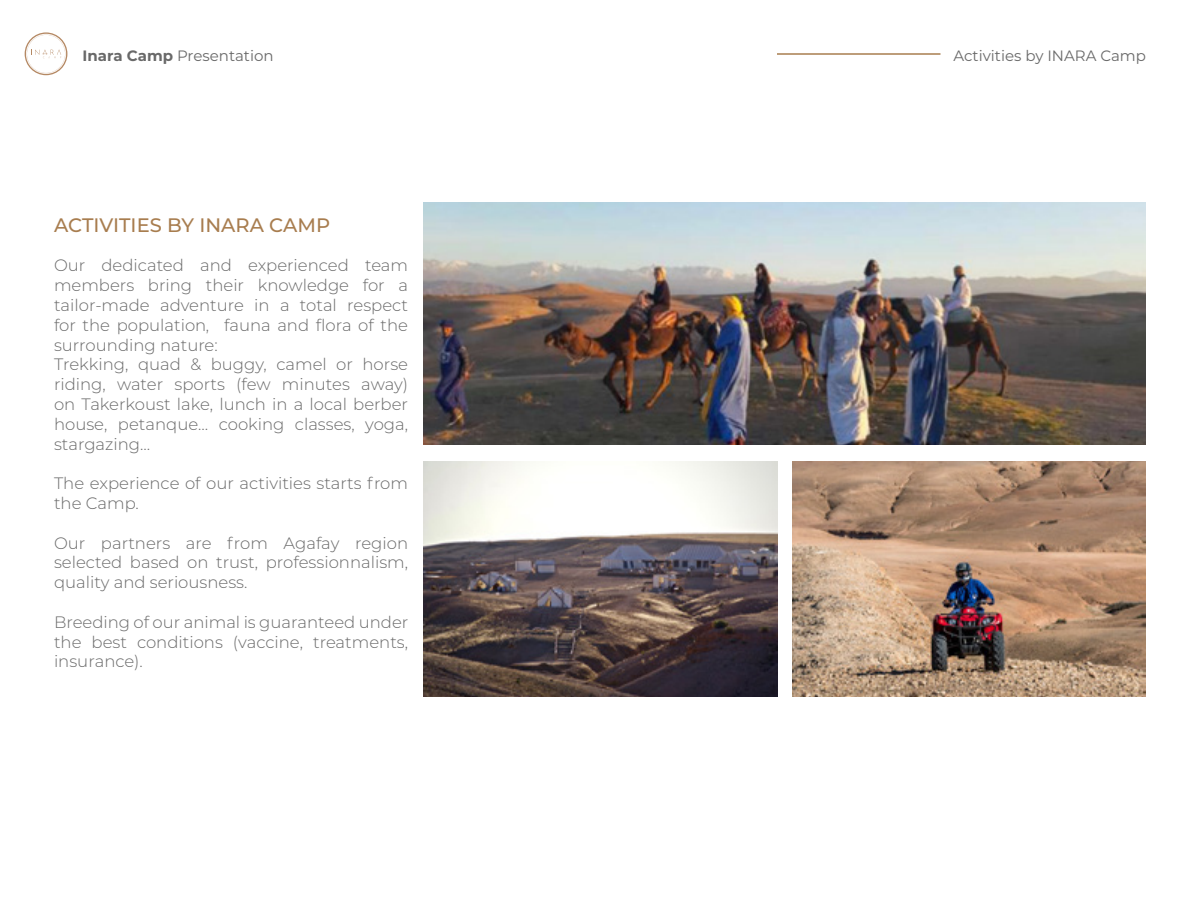
<style>
.page{position:relative;width:1200px;height:900px;background:#fff}
.page>*{position:absolute;margin:0;border:0;box-sizing:border-box;transform-origin:0 0}
.t1{font:500 19.5px "Montserrat";color:#a87d4f}
.t2{font:300 16.5px/19.8px "Montserrat";color:#696969}
.t3{font:300 16.5px "Montserrat";color:#6b6b6b}
.t4{font:15px "Montserrat";color:#696969}
.s1{font-weight:700}
</style>
<div class="page">
<hr style="left:777px;top:53px;width:163px;height:2px;background:#a87d4f">
<img style="left:423px;top:461px;width:354px;height:236px">
<img style="left:423px;top:203px;width:723px;height:241px">
<img style="left:793px;top:461px;width:353px;height:236px">
<svg style="left:25px;top:32px;width:43px;height:43px"></svg>
<p class="t4" style="left:82px;top:46px;width:193px"><span class="s1">Inara Camp</span> Presentation</p>
<p class="t1" style="left:54px;top:211px;width:278px">ACTIVITIES BY INARA CAMP</p>
<p class="t2" style="left:54px;top:255px;width:356px">Our dedicated and experienced team members bring their knowledge for a tailor-made adventure in a total respect for the populations, fauna and flora of the surrounding nature:<br>Trekking, quad &amp; buggy, camel or horse riding, water sports (few minutes away) on Takerkoust lake, lunch in a local berber house, petanque… cooking classes, yoga, stargazing…</p>
<p class="t2" style="left:54px;top:473px;width:356px">The experience of our activities starts from the Camp.</p>
<p class="t2" style="left:54px;top:532px;width:356px;text-align:justify">Our partners are from Agafay region selected based on trust, professionnalism, quality and seriousness.</p>
<p class="t2" style="left:54px;top:612px;width:356px;text-align:justify">Breeding of our animal is guaranteed under the best conditions (vaccine, treatments, insurance).</p>
<p class="t3" style="left:206px;top:314px;width:5px">,</p>
<p class="t4" style="left:953px;top:46px;width:194px">Activities by INARA Camp</p>
</div>
